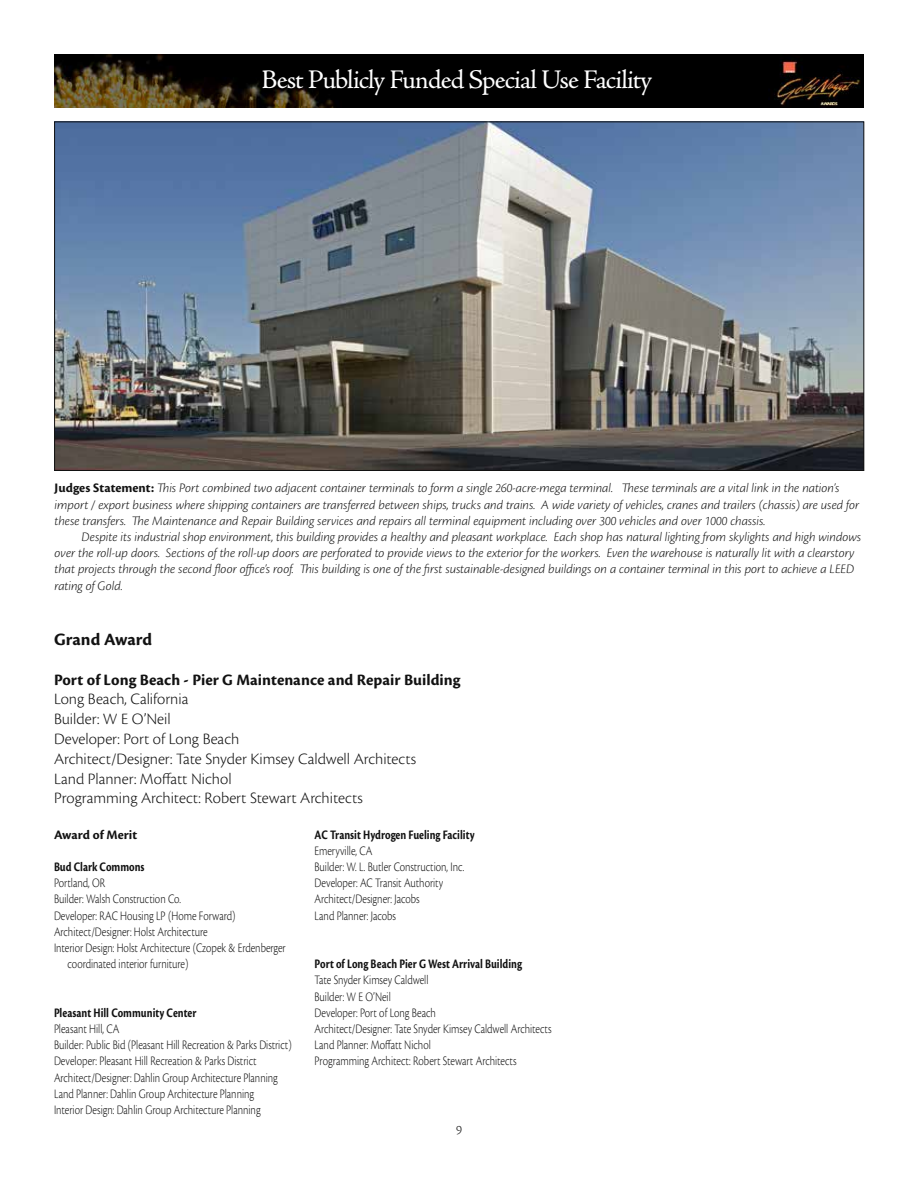
<style>
.page{position:relative;width:918px;height:1188px;background:#fff}
.page>*{position:absolute;margin:0;border:0;box-sizing:border-box;transform-origin:0 0}
.t1{font:27px "Adobe Jenson Pro";letter-spacing:-.03em;color:#fff}
.t2{font:700 18px "Cronos Pro";color:#121212}
.t3{font:300 16.5px/19.8px "Cronos Pro";color:#121212}
.t4{font:700 16.5px "Cronos Pro";color:#121212}
.t5{font:italic 300 13.5px/16.2px "Cronos Pro";letter-spacing:-.005em;color:#121212}
.t6{font:300 13.5px/16.2px "Cronos Pro";color:#121212;scale:.8 1}
.t7{font:700 13.5px "Cronos Pro";color:#121212;scale:.8 1}
.t8{font:700 13.5px "Cronos Pro";color:#121212}
.t9{font:300 13.5px "Cronos Pro";color:#121212}
.s1{font-weight:700;font-style:normal}
</style>
<div class="page">
<img style="left:54px;top:54px;width:810px;height:54px">
<img style="left:56px;top:124px;width:806px;height:345px">
<h1 class="t1" style="left:261px;top:65px;width:392px">Best Publicly Funded Special Use Facility</h1>
<p class="t5" style="left:55px;top:480px;width:806px"><span class="s1">Judges Statement:</span> This Port combined two adjacent container terminals to form a single 260-acre-mega terminal. These terminals are a vital link in the nation’s import / export business where shipping containers are transferred between ships, trucks and trains. A wide variety of vehicles, cranes and trailers (chassis) are used for these transfers. The Maintenance and Repair Building services and repairs all terminal equipment including over 300 vehicles and over 1000 chassis.</p>
<p class="t5" style="left:55px;top:529px;width:808px;text-indent:27px">Despite its industrial shop environment, this building provides a healthy and pleasant workplace. Each shop has natural lighting from skylights and high windows over the roll-up doors. Sections of the roll-up doors are perforated to provide views to the exterior for the workers. Even the warehouse is naturally lit with a clearstory that projects through the second floor office’s roof. This building is one of the first sustainable-designed buildings on a container terminal in this port to achieve a LEED rating of Gold.</p>
<h2 class="t2" style="left:54px;top:629px;width:100px">Grand Award</h2>
<p class="t4" style="left:54px;top:670px;width:408px">Port of Long Beach - Pier G Maintenance and Repair Building</p>
<p class="t3" style="left:54px;top:689px;width:364px">Long Beach, California<br>Builder: W E O’Neil<br>Developer: Port of Long Beach<br>Architect/Designer: Tate Snyder Kimsey Caldwell Architects Land Planner: Moffatt Nichol<br>Programming Architect: Robert Stewart Architects</p>
<p class="t8" style="left:54px;top:827px;width:85px">Award of Merit</p>
<p class="t7" style="left:54px;top:859px;width:115px">Bud Clark Commons</p>
<p class="t6" style="left:54px;top:875px;width:54px">Portland, OR</p>
<p class="t6" style="left:54px;top:891px;width:160px">Builder: Walsh Construction Co.</p>
<p class="t6" style="left:54px;top:907px;width:228px">Developer: RAC Housing LP (Home Forward)</p>
<p class="t6" style="left:54px;top:923px;width:194px">Architect/Designer: H olst Architecture</p>
<p class="t6" style="left:54px;top:940px;width:291px">Interior Design: H olst Architecture (Czopek &amp; Erdenberger</p>
<p class="t6" style="left:68px;top:956px;width:153px">coordinated interior furniture)</p>
<p class="t7" style="left:54px;top:1005px;width:179px">Pleasant Hill Community Center</p>
<p class="t6" style="left:54px;top:1021px;width:299px">Pleasant Hill, CA<br>Builder: Public Bid (Pleasant Hill Recreation &amp; Parks District)<br>Developer: Pleasant Hill Recreation &amp; Parks District Architect/Designer: Dahlin Group Architecture Planning Land Planner: Dahlin Group Architecture Planning<br>Interior Design: Dahlin Group Architecture Planning</p>
<p class="t7" style="left:315px;top:827px;width:202px">AC Transit Hydrogen Fueling Facility</p>
<p class="t6" style="left:315px;top:842px;width:189px">Emeryville, CA<br>Builder: W. L. Butler Construction, Inc.<br>Developer: AC Transit Authority<br>Architect/Designer: Jacobs<br>Land Planner: Jacobs</p>
<p class="t7" style="left:315px;top:956px;width:261px">Port of Long Beach Pier G West Arrival Building</p>
<p class="t6" style="left:315px;top:972px;width:298px">Tate Snyder Kimsey Caldwell<br>Builder: W E O’Neil<br>Developer: Port of Long Beach<br>Architect/Designer: Tate Snyder Kimsey Caldwell Architects Land Planner: Moffatt Nichol<br>Programming Architect: Robert Stewart Architects</p>
<p class="t9" style="left:456px;top:1122px;width:7px">9</p>
</div>
